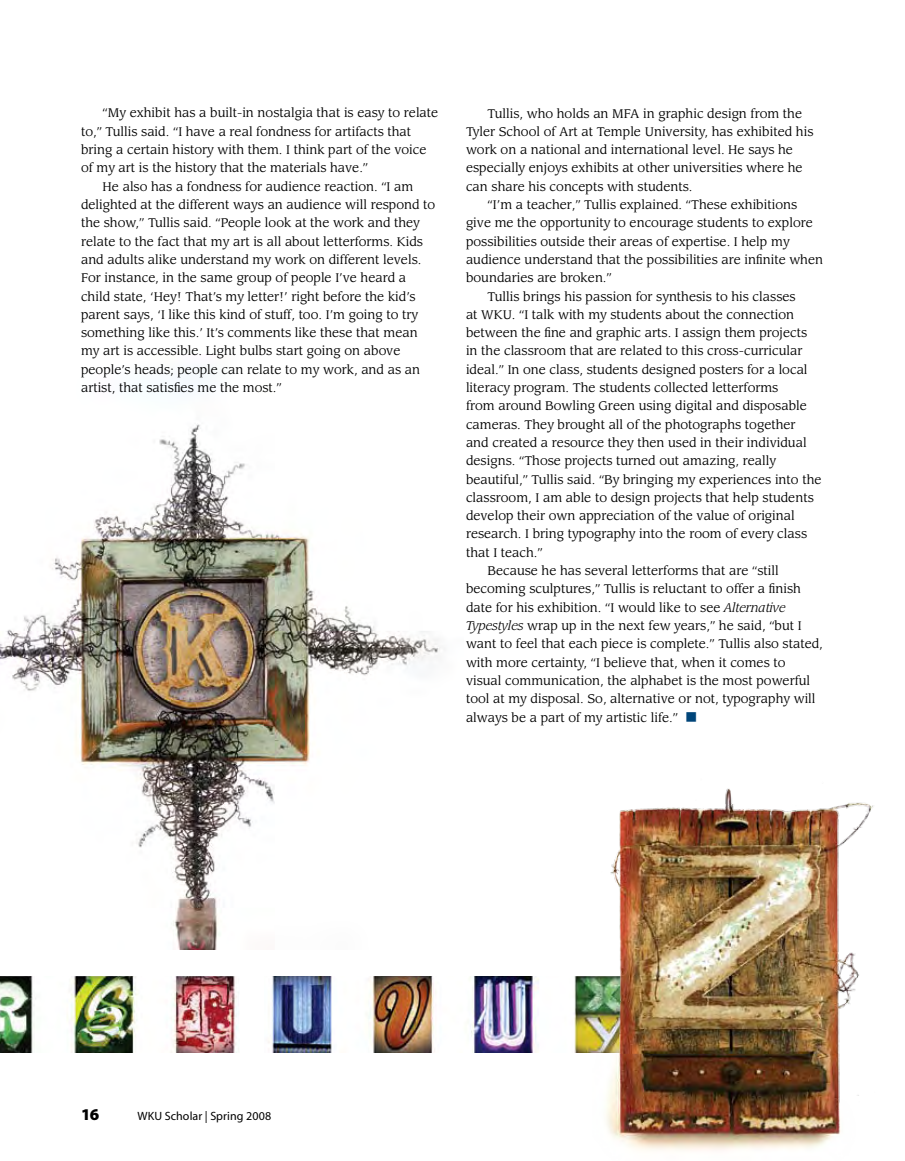
<style>
.page{position:relative;width:905px;height:1161px;background:#fff}
.page>*{position:absolute;margin:0;border:0;box-sizing:border-box;transform-origin:0 0}
.t1{font:900 16.5px "Myriad Pro";color:#000}
.t2{font:12.3px/18.3px "Leawood";color:#000}
.t3{font:12px "Myriad";letter-spacing:.01em;color:#000}
.s1{font-style:italic}
.s2{color:#004579}
</style>
<div class="page">
<img style="left:0;top:424px;width:441px;height:525px">
<img style="left:0;top:976px;width:239px;height:77px">
<img style="left:268px;top:976px;width:324px;height:77px">
<img style="left:592px;top:788px;width:282px;height:363px">
<p class="t2" style="left:103px;top:104px;width:337px">“My exhibit has a built-in nostalgia that is easy to relate</p>
<p class="t2" style="left:81px;top:123px;width:332px">to,” Tullis said. “I have a real fondness for artifacts that</p>
<p class="t2" style="left:81px;top:141px;width:347px">bring a certain history with them. I think part of the voice</p>
<p class="t2" style="left:81px;top:159px;width:289px">of my art is the history that the materials have.”</p>
<p class="t2" style="left:103px;top:177px;width:312px">He also has a fondness for audience reaction. “I am</p>
<p class="t2" style="left:81px;top:196px;width:356px">delighted at the different ways an audience will respond to</p>
<p class="t2" style="left:81px;top:214px;width:340px">the show,” Tullis said. “People look at the work and they</p>
<p class="t2" style="left:81px;top:232px;width:343px">relate to the fact that my art is all about letterforms. Kids</p>
<p class="t2" style="left:81px;top:251px;width:342px">and adults alike understand my work on different levels.</p>
<p class="t2" style="left:81px;top:269px;width:327px">For instance, in the same group of people I’ve heard a</p>
<p class="t2" style="left:81px;top:287px;width:336px">child state, ‘Hey! That’s my letter!’ right before the kid’s</p>
<p class="t2" style="left:81px;top:306px;width:338px">parent says, ‘I like this kind of stuff, too. I’m going to try</p>
<p class="t2" style="left:81px;top:324px;width:338px">something like this.’ It’s comments like these that mean</p>
<p class="t2" style="left:81px;top:342px;width:321px">my art is accessible. Light bulbs start going on above</p>
<p class="t2" style="left:81px;top:360px;width:340px">people’s heads; people can relate to my work, and as an</p>
<p class="t2" style="left:81px;top:379px;width:202px">artist, that satisfies me the most.”</p>
<p class="t2" style="left:466px;top:104px;width:349px;text-indent:22px">Tullis, who holds an MFA in graphic design from the Tyler School of Art at Temple University, has exhibited his work on a national and international level. He says he especially enjoys exhibits at other universities where he can share his concepts with students.</p>
<p class="t2" style="left:487px;top:196px;width:311px">“I’m a teacher,” Tullis explained. “These exhibitions</p>
<p class="t2" style="left:466px;top:214px;width:348px">give me the opportunity to encourage students to explore</p>
<p class="t2" style="left:466px;top:232px;width:325px">possibilities outside their areas of expertise. I help my</p>
<p class="t2" style="left:466px;top:251px;width:358px">audience understand that the possibilities are infinite when</p>
<p class="t2" style="left:466px;top:269px;width:147px">boundaries are broken.”</p>
<p class="t2" style="left:487px;top:287px;width:309px">Tullis brings his passion for synthesis to his classes</p>
<p class="t2" style="left:466px;top:306px;width:330px">at WKU. “I talk with my students about the connection</p>
<p class="t2" style="left:466px;top:324px;width:342px">between the fine and graphic arts. I assign them projects</p>
<p class="t2" style="left:466px;top:342px;width:338px">in the classroom that are related to this cross-curricular</p>
<p class="t2" style="left:466px;top:360px;width:343px">ideal.” In one class, students designed posters for a local</p>
<p class="t2" style="left:466px;top:379px;width:314px">literacy program. The students collected letterforms</p>
<p class="t2" style="left:466px;top:397px;width:342px">from around Bowling Green using digital and disposable</p>
<p class="t2" style="left:466px;top:415px;width:331px">cameras. They brought all of the photographs together</p>
<p class="t2" style="left:466px;top:434px;width:342px">and created a resource they then used in their individual</p>
<p class="t2" style="left:466px;top:452px;width:311px">designs. “Those projects turned out amazing, really</p>
<p class="t2" style="left:466px;top:470px;width:357px">beautiful,” Tullis said. “By bringing my experiences into the</p>
<p class="t2" style="left:466px;top:489px;width:349px">classroom, I am able to design projects that help students</p>
<p class="t2" style="left:466px;top:507px;width:330px">develop their own appreciation of the value of original</p>
<p class="t2" style="left:466px;top:525px;width:342px">research. I bring typography into the room of every class</p>
<p class="t2" style="left:466px;top:544px;width:78px">that I teach.”</p>
<p class="t2" style="left:487px;top:562px;width:293px">Because he has several letterforms that are “still</p>
<p class="t2" style="left:466px;top:580px;width:336px">becoming sculptures,” Tullis is reluctant to offer a finish</p>
<p class="t2" style="left:466px;top:598px;width:321px">date for his exhibition. “I would like to see <span class="s1">Alternative</span></p>
<p class="t2" style="left:466px;top:617px;width:337px"><span class="s1">Typestyles</span> wrap up in the next few years,” he said, “but I</p>
<p class="t2" style="left:466px;top:635px;width:358px">want to feel that each piece is complete.” Tullis also stated,</p>
<p class="t2" style="left:466px;top:653px;width:321px">with more certainty, “I believe that, when it comes to</p>
<p class="t2" style="left:466px;top:672px;width:345px">visual communication, the alphabet is the most powerful</p>
<p class="t2" style="left:466px;top:690px;width:351px">tool at my disposal. So, alternative or not, typography will</p>
<p class="t2" style="left:466px;top:708px;width:233px">always be a part of my artistic life.” <span class="s2">■</span></p>
<h1 class="t1" style="left:81px;top:1103px;width:20px">16</h1>
<p class="t3" style="left:137px;top:1110px;width:135px">WKU Scholar | Spring 2008</p>
</div>
